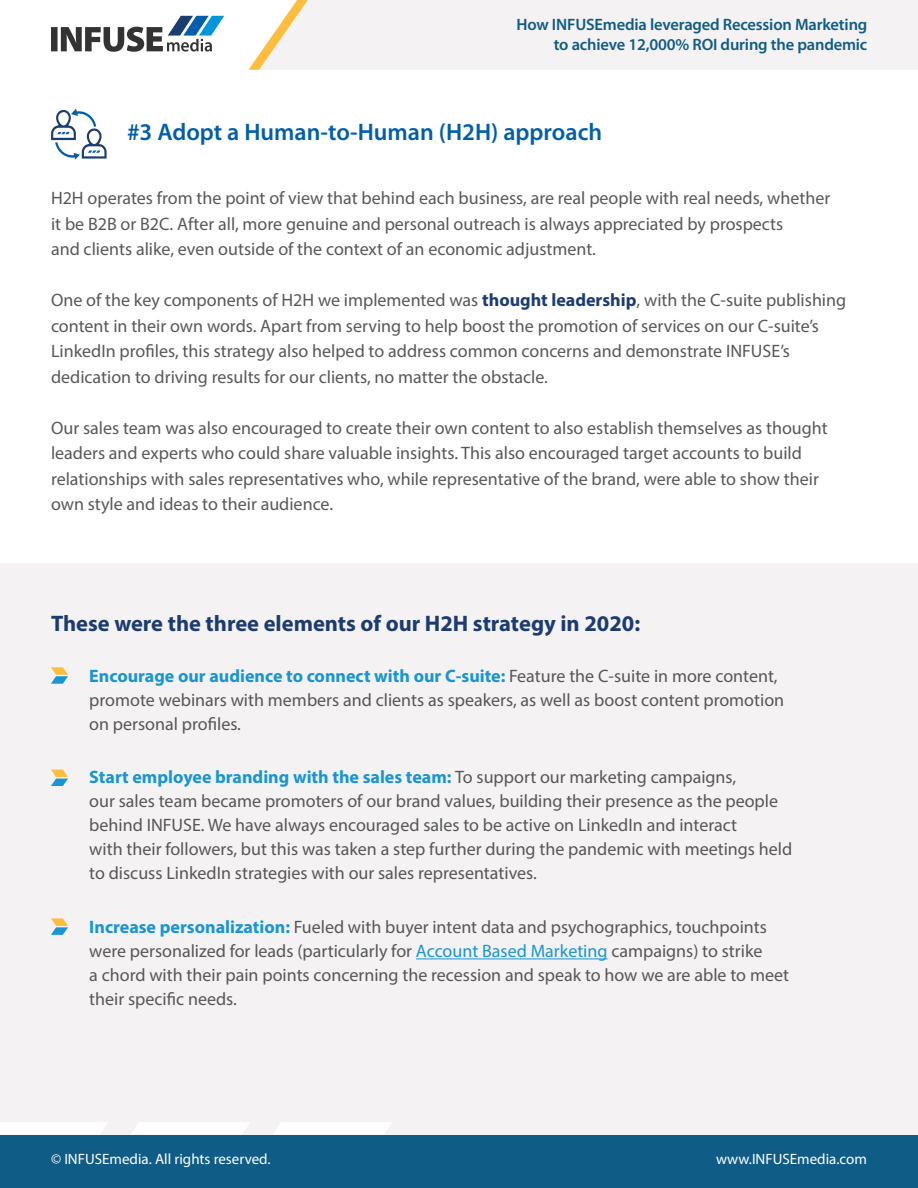
<style>
.page{position:relative;width:918px;height:1188px;background:#fff}
.page>*{position:absolute;margin:0;border:0;box-sizing:border-box;transform-origin:0 0}
.t1{font:600 24px "Myriad Pro";color:#005eab}
.t2{font:700 22.5px "Myriad Pro";color:#1c3c70}
.t3{font:18px/25.5px "Myriad Pro";color:#585856}
.t4{font:18px/24px "Myriad Pro";color:#575756}
.t5{font:600 16.5px/19.8px "Myriad Pro";letter-spacing:-.01em;color:#0f5c87;text-align:right}
.t6{font:15px "Myriad Pro";color:#fff}
.s1{font-weight:700;color:#1c3c70}
.s2{font-weight:700;color:#1895d3}
.s3{color:#1895d3}
</style>
<div class="page">
<svg style="left:51px;top:109px;width:56px;height:51px"></svg>
<div style="left:0;top:564px;width:918px;height:585px;background:#f4f2f3"></div>
<hr style="left:416px;top:958px;width:192px;height:1px;background:#1895d3">
<svg style="left:51px;top:667px;width:17px;height:17px"></svg>
<svg style="left:51px;top:770px;width:17px;height:16px"></svg>
<svg style="left:51px;top:918px;width:17px;height:17px"></svg>
<svg style="left:51px;top:16px;width:173px;height:36px"></svg>
<div style="left:309px;top:0;width:609px;height:69px;background:#f4f2f3"></div>
<svg style="left:249px;top:0;width:60px;height:70px"></svg>
<svg style="left:0;top:1122px;width:107px;height:12px"></svg>
<svg style="left:132px;top:1122px;width:117px;height:12px"></svg>
<svg style="left:274px;top:1122px;width:118px;height:12px"></svg>
<div style="left:0;top:1135px;width:918px;height:53px;background:#0f5c87"></div>
<p class="t5" style="left:517px;top:15px;width:352px">How INFUSEmedia leveraged Recession Marketing to achieve 12,000% ROI during the pandemic</p>
<h1 class="t1" style="left:127px;top:119px;width:477px">#3 Adopt a Human-to-Human (H2H) approach</h1>
<p class="t3" style="left:51px;top:185px;width:781px">H2H operates from the point of view that behind each business, are real people with real needs, whether it be B2B or B2C. After all, more genuine and personal outreach is always appreciated by prospects<br>and clients alike, even outside of the context of an economic adjustment.</p>
<p class="t3" style="left:51px;top:287px;width:797px">One of the key components of H2H we implemented was <span class="s1">thought leadership</span>, with the C-suite publishing content in their own words. Apart from serving to help boost the promotion of services on our C-suite’s LinkedIn profiles, this strategy also helped to address common concerns and demonstrate INFUSE’s dedication to driving results for our clients, no matter the obstacle.</p>
<p class="t3" style="left:51px;top:415px;width:778px">Our sales team was also encouraged to create their own content to also establish themselves as thought leaders and experts who could share valuable insights. This also encouraged target accounts to build relationships with sales representatives who, while representative of the brand, were able to show their own style and ideas to their audience.</p>
<p class="t2" style="left:51px;top:609px;width:591px">These were the three elements of our H2H strategy in 2020:</p>
<p class="t4" style="left:89px;top:663px;width:696px"><span class="s2">Encourage our audience to connect with our C-suite:</span> Feature the C-suite in more content, promote webinars with members and clients as speakers, as well as boost content promotion on personal profiles.</p>
<p class="t4" style="left:89px;top:765px;width:705px"><span class="s2">Start employee branding with the sales team:</span> To support our marketing campaigns,<br>our sales team became promoters of our brand values, building their presence as the people behind INFUSE. We have always encouraged sales to be active on LinkedIn and interact<br>with their followers, but this was taken a step further during the pandemic with meetings held to discuss LinkedIn strategies with our sales representatives.</p>
<p class="t4" style="left:89px;top:915px;width:701px"><span class="s2">Increase personalization:</span> Fueled with buyer intent data and psychographics, touchpoints were personalized for leads (particularly for <span class="s3">Account Based Marketing</span> campaigns) to strike<br>a chord with their pain points concerning the recession and speak to how we are able to meet their specific needs.</p>
<p class="t6" style="left:51px;top:1150px;width:221px">© INFUSEmedia. All rights reserved.</p>
<p class="t6" style="left:716px;top:1150px;width:152px">www.INFUSEmedia.com</p>
</div>
